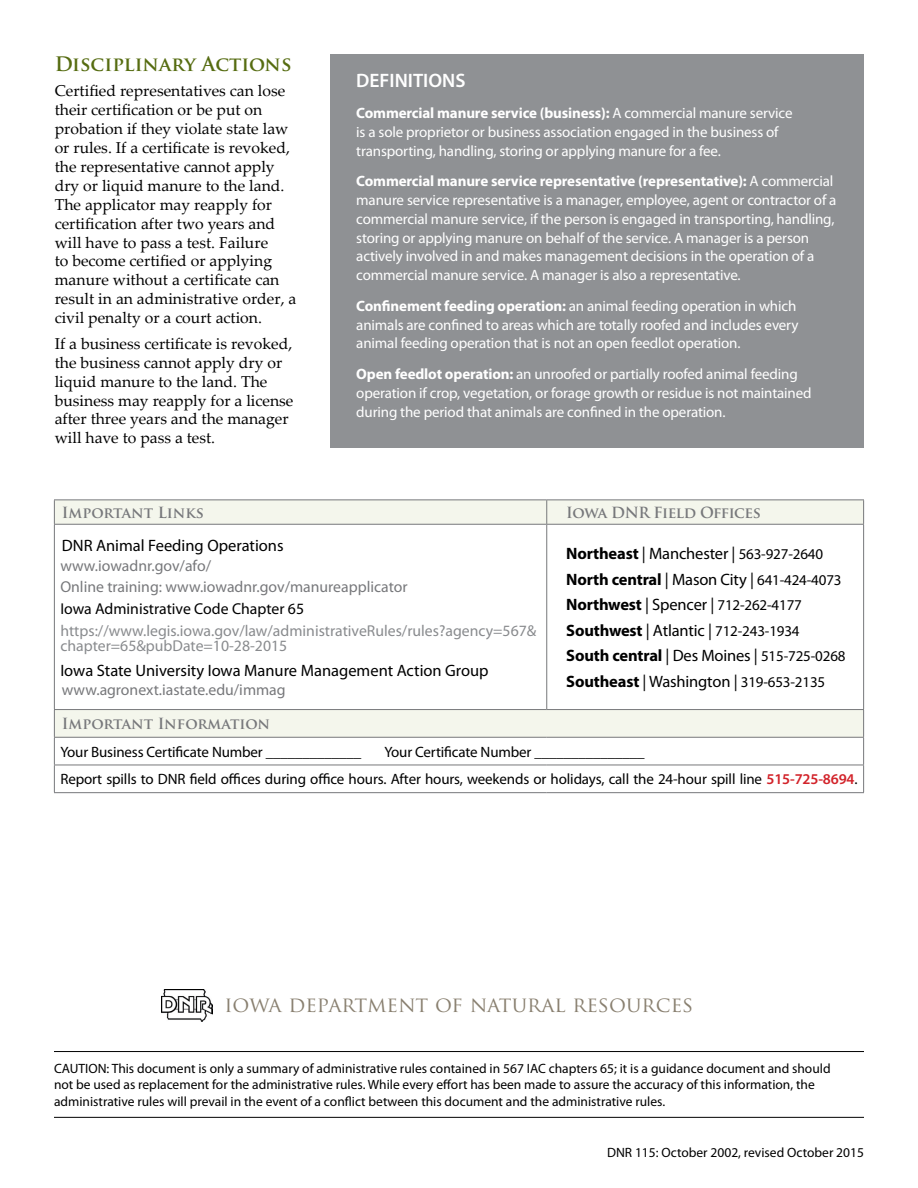
<style>
.page{position:relative;width:918px;height:1188px;background:#fff}
.page>*{position:absolute;margin:0;border:0;box-sizing:border-box;transform-origin:0 0}
.t1{font:21px "Trajan Pro";color:#898070}
.t2{font:700 19.5px "Trajan Pro";color:#566c11}
.t3{font:600 19.5px "Myriad Pro";color:#fff}
.t4{font:16.5px "Myriad Pro";color:#000}
.t5{font:15.75px/18.9px "Palatino Linotype";color:#000}
.t6{font:15.75px/21.8px "Myriad Pro";color:#77787b}
.t7{font:15.75px/15px "Myriad Pro";color:#898b8e}
.t8{font:15.75px "Myriad Pro";color:#000}
.t9{font:15px/18.8px "Myriad Pro";letter-spacing:-.01em;color:#fff}
.t10{font:15px/25.5px "Myriad Pro";letter-spacing:-.01em;color:#000}
.t11{font:700 15px "Trajan Pro";color:#77787b}
.t12{font:700 15px "Trajan Pro";letter-spacing:-.025em;color:#77787b}
.t13{font:13.5px/16.2px "Myriad Pro";color:#000}
.s1{font-weight:700}
.s2{font-weight:700;font-size:16.5px}
.s3{font-size:16.5px}
.s4{font-weight:600;color:#d2232a}
</style>
<div class="page">
<svg style="left:55px;top:501px;width:808px;height:236px"></svg>
<svg style="left:54px;top:501px;width:1px;height:23px"></svg>
<hr style="left:54px;top:500px;width:493px;height:1px;background:#77787b">
<hr style="left:547px;top:500px;width:317px;height:1px;background:#77787b">
<svg style="left:546px;top:500px;width:1px;height:24px"></svg>
<svg style="left:863px;top:500px;width:1px;height:24px"></svg>
<hr style="left:54px;top:525px;width:1px;height:184px;background:#77787b">
<hr style="left:54px;top:524px;width:493px;height:1px;background:#77787b">
<hr style="left:547px;top:524px;width:317px;height:1px;background:#77787b">
<hr style="left:546px;top:525px;width:1px;height:184px;background:#77787b">
<hr style="left:863px;top:525px;width:1px;height:184px;background:#77787b">
<hr style="left:54px;top:765px;width:493px;height:1px;background:#77787b">
<hr style="left:547px;top:765px;width:317px;height:1px;background:#77787b">
<hr style="left:54px;top:792px;width:493px;height:1px;background:#77787b">
<hr style="left:547px;top:792px;width:317px;height:1px;background:#77787b">
<svg style="left:54px;top:710px;width:1px;height:82px"></svg>
<hr style="left:54px;top:709px;width:493px;height:1px;background:#77787b">
<hr style="left:547px;top:709px;width:317px;height:1px;background:#77787b">
<svg style="left:863px;top:710px;width:1px;height:82px"></svg>
<hr style="left:54px;top:737px;width:493px;height:1px;background:#77787b">
<hr style="left:547px;top:737px;width:317px;height:1px;background:#77787b">
<hr style="left:54px;top:1117px;width:810px;height:1px;background:#000">
<div style="left:330px;top:54px;width:534px;height:393px;background:#8f9194"></div>
<img style="left:162px;top:989px;width:50px;height:32px">
<hr style="left:54px;top:1051px;width:810px;height:1px;background:#000">
<h2 class="t2" style="left:55px;top:52px;width:238px">Disciplinary Actions</h2>
<p class="t5" style="left:55px;top:81px;width:243px">Certified representatives can lose their certification or be put on probation if they violate state law or rules. If a certificate is revoked, the representative cannot apply dry or liquid manure to the land.<br>The applicator may reapply for certification after two years and will have to pass a test. Failure<br>to become certified or applying manure without a certificate can result in an administrative order, a civil penalty or a court action.</p>
<p class="t5" style="left:55px;top:333px;width:240px">If a business certificate is revoked, the business cannot apply dry or liquid manure to the land. The business may reapply for a license after three years and the manager will have to pass a test.</p>
<h2 class="t3" style="left:356px;top:69px;width:111px">DEFINITIONS</h2>
<p class="t9" style="left:356px;top:104px;width:438px"><span class="s1">Commercial manure service (business):</span> A commercial manure service is a sole proprietor or business association engaged in the business of transporting, handling, storing or applying manure for a fee.</p>
<p class="t9" style="left:356px;top:172px;width:482px"><span class="s1">Commercial manure service representative (representative):</span> A commercial manure service representative is a manager, employee, agent or contractor of a commercial manure service, if the person is engaged in transporting, handling, storing or applying manure on behalf of the service. A manager is a person actively involved in and makes management decisions in the operation of a commercial manure service. A manager is also a representative.</p>
<p class="t9" style="left:356px;top:296px;width:444px"><span class="s1">Confinement feeding operation:</span> an animal feeding operation in which animals are confined to areas which are totally roofed and includes every animal feeding operation that is not an open feedlot operation.</p>
<p class="t9" style="left:356px;top:365px;width:457px"><span class="s1">Open feedlot operation:</span> an unroofed or partially roofed animal feeding operation if crop, vegetation, or forage growth or residue is not maintained during the period that animals are confined in the operation.</p>
<p class="t11" style="left:62px;top:503px;width:144px">Important Links</p>
<p class="t12" style="left:566px;top:503px;width:196px">Iowa DNR Field Offices</p>
<p class="t4" style="left:62px;top:535px;width:223px">DNR Animal Feeding Operations</p>
<p class="t6" style="left:60px;top:554px;width:349px">www.iowadnr.gov/afo/<br>Online training: www.iowadnr.gov/manureapplicator</p>
<p class="t8" style="left:60px;top:599px;width:245px">Iowa Administrative Code Chapter 65</p>
<p class="t7" style="left:60px;top:623px;width:477px">https://www.legis.iowa.gov/law/administrativeRules/rules?agency=567&amp; chapter=65&amp;pubDate=10-28-2015</p>
<p class="t4" style="left:60px;top:660px;width:430px">Iowa State University Iowa Manure Management Action Group</p>
<p class="t6" style="left:62px;top:679px;width:225px">www.agronext.iastate.edu/immag</p>
<p class="t10" style="left:566px;top:541px;width:277px"><span class="s2">Northeast</span> <span class="s3">| Manchester |</span> 563-927-2640<br><span class="s2">North central</span> <span class="s3">| Mason City |</span> 641-424-4073</p>
<p class="t10" style="left:566px;top:592px;width:237px"><span class="s2">Northwest</span> <span class="s3">| Spencer |</span> 712-262-4177<br><span class="s2">Southwest</span> <span class="s3">| Atlantic |</span> 712-243-1934</p>
<p class="t10" style="left:566px;top:643px;width:281px"><span class="s2">South central</span> <span class="s3">| Des Moines |</span> 515-725-0268<br><span class="s2">Southeast</span> <span class="s3">| Washington |</span> 319-653-2135</p>
<p class="t11" style="left:62px;top:714px;width:210px">Important Information</p>
<p class="t10" style="left:60px;top:739px;width:303px">Your Business Certificate Number _____________</p>
<p class="t10" style="left:60px;top:738px;width:799px;line-height:27.8px;text-indent:324px">Your Certificate Number _______________<br>Report spills to DNR field offices during office hours. After hours, weekends or holidays, call the 24-hour spill line <span class="s4">515-725-8694</span>.</p>
<h1 class="t1" style="left:225px;top:991px;width:470px">IOWA DEPARTMENT OF NATURAL RESOURCES</h1>
<p class="t13" style="left:54px;top:1060px;width:778px">CAUTION: This document is only a summary of administrative rules contained in 567 IAC chapters 65; it is a guidance document and should not be used as replacement for the administrative rules. While every effort has been made to assure the accuracy of this information, the administrative rules will prevail in the event of a conflict between this document and the administrative rules.</p>
<p class="t13" style="left:607px;top:1144px;width:258px">DNR 115: October 2002, revised October 2015</p>
</div>
